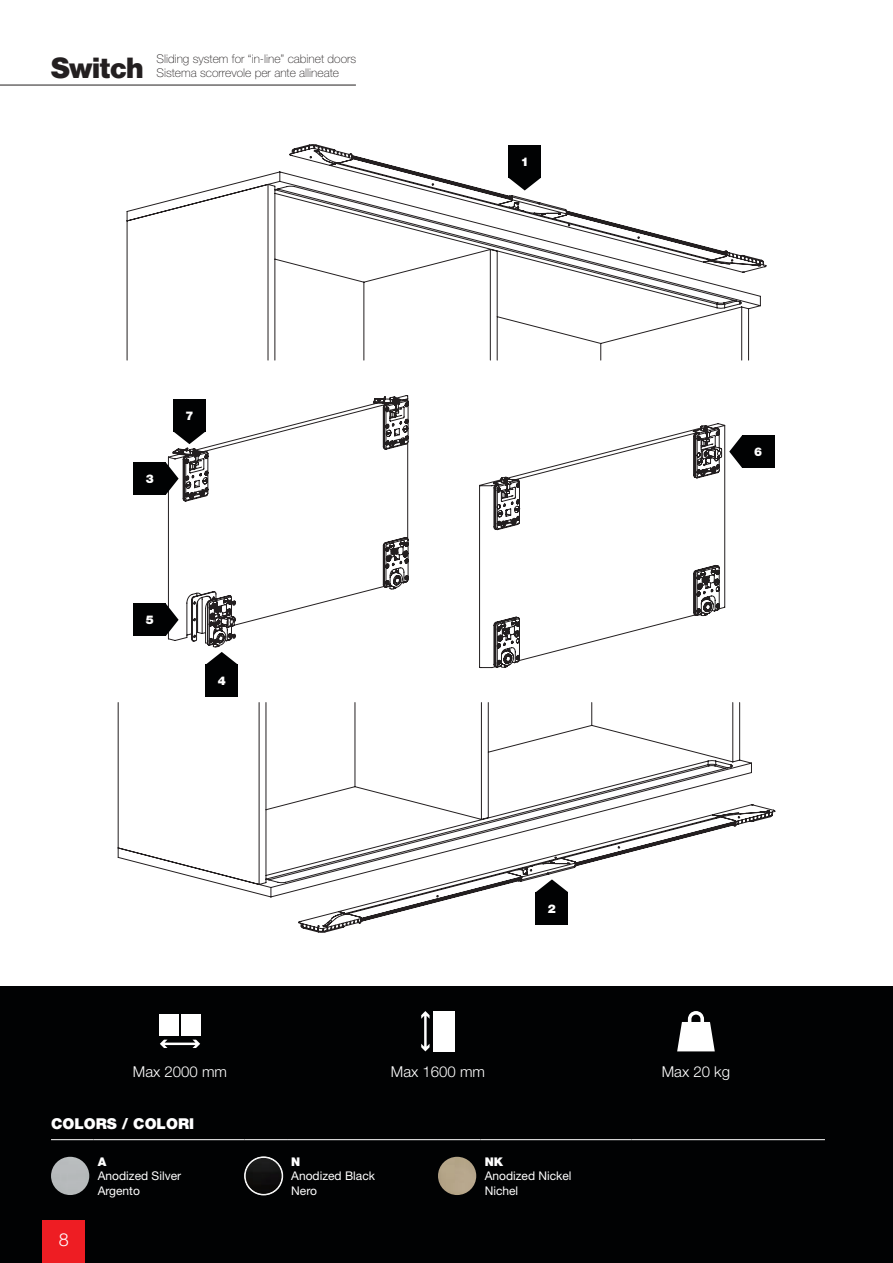
<style>
.page{position:relative;width:893px;height:1263px;background:#fff}
.page>*{position:absolute;margin:0;border:0;box-sizing:border-box;transform-origin:0 0}
.t1{font:900 28.5px "BW Haas Head 95";color:#231f20}
.t2{font:300 18px "Helvetica Neue LT Std";color:#fff}
.t3{font:300 15px "Helvetica Neue LT Std";color:#fff}
.t4{font:900 15px "Helvetica Neue LT Std";color:#fff}
.t5{font:100 12px "Helvetica Neue LT Std";color:#231f20}
.t6{font:12px/14.4px "Helvetica Neue LT Std";color:#fff}
.t7{font:900 12px "Helvetica Neue LT Std";color:#fff}
</style>
<div class="page">
<svg style="left:298px;top:804px;width:477px;height:129px"></svg>
<svg style="left:118px;top:702px;width:634px;height:195px"></svg>
<svg style="left:127px;top:172px;width:634px;height:188px"></svg>
<svg style="left:289px;top:144px;width:477px;height:129px"></svg>
<svg style="left:479px;top:423px;width:246px;height:245px"></svg>
<svg style="left:168px;top:395px;width:240px;height:252px"></svg>
<div style="left:134px;top:604px;width:32px;height:32px;background:#010203"></div>
<svg style="left:166px;top:604px;width:13px;height:32px"></svg>
<div style="left:134px;top:462px;width:32px;height:33px;background:#010203"></div>
<svg style="left:166px;top:462px;width:13px;height:33px"></svg>
<div style="left:536px;top:892px;width:32px;height:32px;background:#010203"></div>
<svg style="left:536px;top:879px;width:32px;height:13px"></svg>
<div style="left:206px;top:665px;width:32px;height:32px;background:#010203"></div>
<svg style="left:206px;top:652px;width:32px;height:13px"></svg>
<div style="left:509px;top:145px;width:32px;height:33px;background:#010203"></div>
<svg style="left:509px;top:178px;width:32px;height:12px"></svg>
<div style="left:173px;top:399px;width:33px;height:32px;background:#010203"></div>
<svg style="left:173px;top:431px;width:33px;height:13px"></svg>
<div style="left:742px;top:435px;width:32px;height:33px;background:#010203"></div>
<svg style="left:729px;top:435px;width:13px;height:33px"></svg>
<div style="left:0;top:986px;width:893px;height:277px;background:#010203"></div>
<svg style="left:160px;top:1040px;width:40px;height:8px"></svg>
<div style="left:181px;top:1014px;width:19px;height:22px;background:#fff"></div>
<div style="left:160px;top:1014px;width:19px;height:22px;background:#fff"></div>
<div style="left:433px;top:1011px;width:22px;height:40px;background:#fff"></div>
<svg style="left:421px;top:1011px;width:9px;height:40px"></svg>
<svg style="left:677px;top:1011px;width:38px;height:40px"></svg>
<hr style="left:51px;top:1139px;width:43px;height:1px;background:#fff">
<hr style="left:94px;top:1139px;width:150px;height:1px;background:#fff">
<hr style="left:244px;top:1139px;width:43px;height:1px;background:#fff">
<hr style="left:287px;top:1139px;width:151px;height:1px;background:#fff">
<hr style="left:438px;top:1139px;width:42px;height:1px;background:#fff">
<hr style="left:480px;top:1139px;width:151px;height:1px;background:#fff">
<hr style="left:631px;top:1139px;width:43px;height:1px;background:#fff">
<hr style="left:674px;top:1139px;width:151px;height:1px;background:#fff">
<img style="left:51px;top:1157px;width:38px;height:38px;border-radius:19px">
<img style="left:244px;top:1157px;width:39px;height:38px;border-radius:19px">
<div style="left:244px;top:1157px;width:39px;height:38px;border:1px solid #fff;border-radius:50%"></div>
<div style="left:245px;top:1157px;width:37px;height:37px;border:1px solid #fff;border-radius:50%"></div>
<img style="left:438px;top:1157px;width:38px;height:38px;border-radius:19px">
<hr style="left:0;top:85px;width:356px;height:1px;background:#231f20">
<div style="left:43px;top:1220px;width:42px;height:43px;background:#ee1d23"></div>
<p class="t5" style="left:156px;top:52px;width:201px">Sliding system for “in-line” cabinet doors</p>
<h1 class="t1" style="left:51px;top:51px;width:94px">Switch</h1>
<p class="t5" style="left:156px;top:66px;width:184px">Sistema scorrevole per ante allineate</p>
<p class="t7" style="left:521px;top:154px;width:10px">1</p>
<p class="t7" style="left:146px;top:471px;width:10px">3</p>
<p class="t7" style="left:185px;top:408px;width:10px">7</p>
<p class="t7" style="left:146px;top:613px;width:10px">5</p>
<p class="t7" style="left:218px;top:674px;width:10px">4</p>
<p class="t7" style="left:754px;top:444px;width:10px">6</p>
<p class="t7" style="left:548px;top:901px;width:10px">2</p>
<p class="t3" style="left:133px;top:1062px;width:96px">Max 2000 mm</p>
<p class="t3" style="left:391px;top:1062px;width:96px">Max 1600 mm</p>
<p class="t3" style="left:662px;top:1062px;width:70px">Max 20 kg</p>
<p class="t4" style="left:51px;top:1115px;width:145px">COLORS / COLORI</p>
<p class="t7" style="left:98px;top:1154px;width:10px">A</p>
<p class="t6" style="left:98px;top:1168px;width:85px">Anodized Silver<br>Argento</p>
<p class="t7" style="left:291px;top:1154px;width:11px">N</p>
<p class="t6" style="left:291px;top:1168px;width:85px">Anodized Black<br>Nero</p>
<p class="t7" style="left:485px;top:1154px;width:20px">NK</p>
<p class="t6" style="left:485px;top:1168px;width:88px">Anodized Nickel<br>Nichel</p>
<h2 class="t2" style="left:59px;top:1229px;width:12px">8</h2>
</div>
